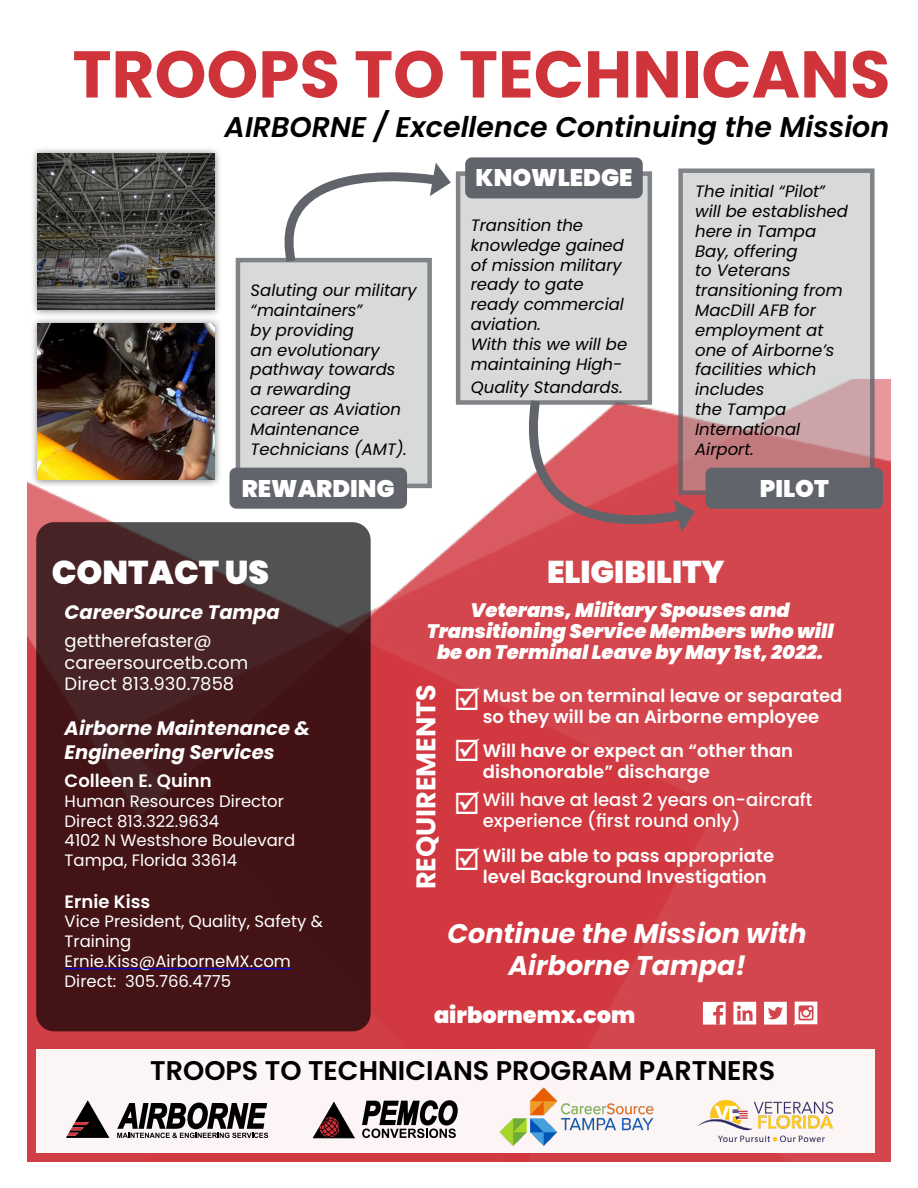
<style>
.page{position:relative;width:918px;height:1188px;background:#fff}
.page>*{position:absolute;margin:0;border:0;box-sizing:border-box;transform-origin:0 0}
.t1{font:700 66px "Poppins";color:#ce343a}
.t2{font:900 33px "Poppins";color:#fff}
.t3{font:900 31.5px "Poppins";color:#fff}
.t4{font:italic 600 28.5px "Poppins";color:#000}
.t5{font:italic 700 27px/32.4px "Poppins";color:#fff;text-align:center}
.t6{font:600 27px "Poppins";color:#000}
.t7{font:700 27px "Poppins";color:#fff}
.t8{font:900 24px "Poppins";color:#fff}
.t9{font:900 22.5px "Poppins";color:#fff}
.t10{font:italic 900 19.5px/21px "Poppins";color:#fff;text-align:center}
.t11{font:italic 700 19.5px/23.4px "Poppins";color:#fff}
.t12{font:600 18px/21px "Poppins";color:#fff}
.t13{font:18px/21.6px "Poppins";color:#fff}
.t14{font:500 18px "Poppins";color:#fff}
.t15{font:italic 16.5px/19.8px "Poppins";color:#000}
.t16{font:16.5px/19.8px "Poppins";color:#fff}
.s1{font-weight:500}
</style>
<div class="page">
<img style="left:28px;top:379px;width:862px;height:782px">
<svg style="left:703px;top:1002px;width:23px;height:23px"></svg>
<svg style="left:733px;top:1002px;width:23px;height:23px"></svg>
<svg style="left:764px;top:1002px;width:23px;height:23px"></svg>
<svg style="left:795px;top:1002px;width:22px;height:22px"></svg>
<svg style="left:36px;top:522px;width:335px;height:509px;fill:#431316"></svg>
<div style="left:30px;top:146px;width:193px;height:171px;background:#000;opacity:.5"></div>
<img style="left:37px;top:153px;width:178px;height:157px">
<div style="left:238px;top:260px;width:192px;height:226px;background:#d8d9d9"></div>
<div style="left:236px;top:258px;width:196px;height:230px;border:4px solid #61646a"></div>
<svg style="left:683px;top:173px;width:187px;height:317px;fill:#d8d9d9"></svg>
<div style="left:678px;top:168px;width:197px;height:327px;border:4px solid #61646a"></div>
<div style="left:458px;top:174px;width:192px;height:228px;background:#d8d9d9"></div>
<div style="left:456px;top:171px;width:196px;height:234px;border:4px solid #61646a"></div>
<div style="left:230px;top:468px;width:177px;height:41px;background:#61646a;border-radius:7px"></div>
<div style="left:465px;top:157px;width:178px;height:41px;background:#61646a;border-radius:7px"></div>
<div style="left:706px;top:468px;width:177px;height:41px;background:#61646a;border-radius:7px"></div>
<svg style="left:268px;top:163px;width:183px;height:109px"></svg>
<svg style="left:513px;top:391px;width:182px;height:166px"></svg>
<div style="left:36px;top:1049px;width:839px;height:104px;background:#fcf5f5"></div>
<div style="left:30px;top:316px;width:193px;height:172px;background:#000;opacity:.5"></div>
<img style="left:37px;top:323px;width:178px;height:157px">
<svg style="left:66px;top:1100px;width:43px;height:38px"></svg>
<svg style="left:117px;top:1103px;width:151px;height:35px"></svg>
<svg style="left:313px;top:1102px;width:42px;height:36px"></svg>
<svg style="left:362px;top:1100px;width:96px;height:38px"></svg>
<img style="left:499px;top:1087px;width:155px;height:59px">
<img style="left:698px;top:1100px;width:136px;height:41px">
<hr style="left:65px;top:968px;width:226px;height:1px;background:#00f">
<svg style="left:456px;top:738px;width:23px;height:23px"></svg>
<h1 class="t1" style="left:73px;top:36px;width:819px">TROOPS TO TECHNICANS</h1>
<h3 class="t4" style="left:225px;top:111px;width:666px">AIRBORNE / Excellence Continuing the Mission</h3>
<p class="t15" style="left:251px;top:281px;width:168px">Saluting our military “maintainers”<br>by providing<br>an evolutionary pathway towards<br>a rewarding<br>career as Aviation<br>Maintenance<br>Technicians (AMT).</p>
<h3 class="t8" style="left:242px;top:474px;width:154px">REWARDING</h3>
<h3 class="t8" style="left:476px;top:164px;width:158px">KNOWLEDGE</h3>
<p class="t15" style="left:471px;top:215px;width:158px">Transition the knowledge gained of mission military ready to gate ready commercial aviation.<br>With this we will be maintaining High-</p>
<p class="t15" style="left:471px;top:377px;width:154px">Quality Standards.</p>
<p class="t15" style="left:695px;top:182px;width:154px">The initial “Pilot” will be established here in Tampa<br>Bay, offering<br>to Veterans transitioning from<br>MacDill AFB for employment at one of Airborne’s facilities which includes<br>the Tampa<br>International<br>Airport.</p>
<h3 class="t8" style="left:760px;top:474px;width:71px">PILOT</h3>
<h2 class="t2" style="left:52px;top:553px;width:219px">CONTACT US</h2>
<p class="t11" style="left:65px;top:600px;width:217px">CareerSource Tampa</p>
<p class="t13" style="left:65px;top:630px;width:185px">gettherefaster@ careersourcetb.com<br>Direct 813.930.7858</p>
<p class="t11" style="left:65px;top:717px;width:247px">Airborne Maintenance &amp;<br>Engineering Services</p>
<p class="t12" style="left:65px;top:770px;width:149px">Colleen E. Quinn</p>
<p class="t16" style="left:65px;top:791px;width:232px">Human Resources Director<br>Direct 813.322.9634<br>4102 N Westshore Boulevard<br>Tampa, Florida 33614</p>
<p class="t12" style="left:65px;top:891px;width:87px">Ernie Kiss</p>
<p class="t16" style="left:65px;top:912px;width:260px">Vice President, Quality, Safety &amp;<br>Training<br>Ernie.Kiss@AirborneMX.com<br>Direct: 305.766.4775</p>
<h3 class="t3" style="left:547px;top:554px;width:179px">ELIGIBILITY</h3>
<p class="t10" style="left:427px;top:599px;width:408px">Veterans, Military Spouses and<br>Transitioning Service Members who will be on Terminal Leave by May 1st, 2022.</p>
<h3 class="t7" style="left:410px;top:889px;width:206px;rotate:-90deg">REQUIREMENTS</h3>
<p class="t12" style="left:454px;top:706px;width:367px">☑ so they will be an Airborne employee</p>
<p class="t12" style="left:483px;top:685px;width:361px">Must be on terminal leave or separated</p>
<p class="t12" style="left:483px;top:740px;width:312px">Will have or expect an “other than dishonorable” discharge</p>
<p class="t12" style="left:483px;top:803px;width:293px;line-height:35.4px;text-indent:-29px">☑ <span class="s1">experience (first round only)<br></span>Will be able to pass appropriate</p>
<p class="t14" style="left:483px;top:789px;width:331px">Will have at least 2 years on-aircraft</p>
<p class="t12" style="left:454px;top:866px;width:315px">☑ level Background Investigation</p>
<h3 class="t5" style="left:448px;top:918px;width:361px">Continue the Mission with<br>Airborne Tampa!</h3>
<h3 class="t9" style="left:434px;top:1002px;width:203px">airbornemx.com</h3>
<h3 class="t6" style="left:150px;top:1055px;width:627px">TROOPS TO TECHNICIANS PROGRAM PARTNERS</h3>
</div>
